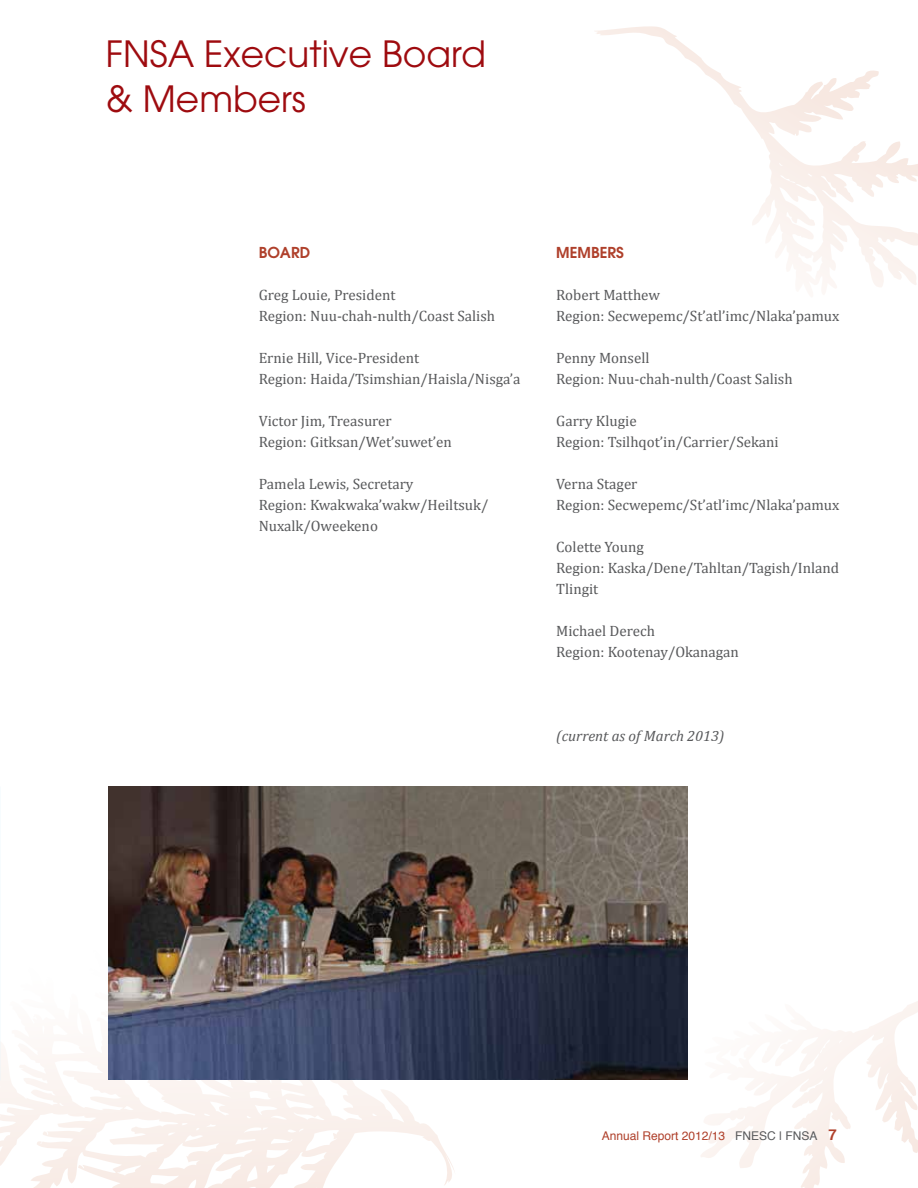
<style>
.page{position:relative;width:918px;height:1188px;background:#fff}
.page>*{position:absolute;margin:0;border:0;box-sizing:border-box;transform-origin:0 0}
.t1{font:36px/45px "ITC Avant Garde Std";color:#9e0b0f}
.t2{font:15px/21px "Cambria";color:#58595b}
.t3{font:italic 15px "Cambria";color:#58595b}
.t4{font:600 15px "ITC Avant Garde Std";color:#af402b}
.t5{font:12px "Helvetica";color:#af402b}
.s1{color:#58595b}
.s2{font-weight:700;font-size:15px}
</style>
<div class="page">
<svg style="left:595px;top:26px;width:323px;height:262px"></svg>
<svg style="left:0;top:1054px;width:454px;height:134px"></svg>
<svg style="left:701px;top:1001px;width:217px;height:187px"></svg>
<img style="left:108px;top:786px;width:580px;height:294px">
<h1 class="t1" style="left:106px;top:31px;width:23px">FNSA</h1>
<h1 class="t1" style="left:106px;top:31px;width:382px;text-indent:99px">Executive Board &amp; Members</h1>
<p class="t4" style="left:259px;top:243px;width:53px">BOARD</p>
<p class="t2" style="left:259px;top:285px;width:238px">Greg Louie, President<br>Region: Nuu-chah-nulth/Coast Salish</p>
<p class="t2" style="left:259px;top:348px;width:263px">Ernie Hill, Vice-President<br>Region: Haida/Tsimshian/Haisla/Nisga’a</p>
<p class="t2" style="left:259px;top:411px;width:195px">Victor Jim, Treasurer<br>Region: Gitksan/Wet’suwet’en</p>
<p class="t2" style="left:259px;top:474px;width:231px">Pamela Lewis, Secretary<br>Region: Kwakwaka’wakw/Heiltsuk/<br>Nuxalk/Oweekeno</p>
<p class="t4" style="left:556px;top:243px;width:69px">MEMBERS</p>
<p class="t2" style="left:556px;top:285px;width:285px">Robert Matthew<br>Region: Secwepemc/St’atl’imc/Nlaka’pamux</p>
<p class="t2" style="left:556px;top:348px;width:238px">Penny Monsell<br>Region: Nuu-chah-nulth/Coast Salish</p>
<p class="t2" style="left:556px;top:411px;width:224px">Garry Klugie<br>Region: Tsilhqot’in/Carrier/Sekani</p>
<p class="t2" style="left:556px;top:474px;width:285px">Verna Stager<br>Region: Secwepemc/St’atl’imc/Nlaka’pamux</p>
<p class="t2" style="left:556px;top:537px;width:284px">Colette Young<br>Region: Kaska/Dene/Tahltan/Tagish/Inland<br>Tlingit</p>
<p class="t2" style="left:556px;top:621px;width:184px">Michael Derech<br>Region: Kootenay/Okanagan</p>
<p class="t3" style="left:556px;top:727px;width:170px">(current as of March 2013)</p>
<p class="t5" style="left:602px;top:1127px;width:237px">Annual Report 2012/13 <span class="s1">FNESC | FNSA</span> <span class="s2">7</span></p>
</div>
